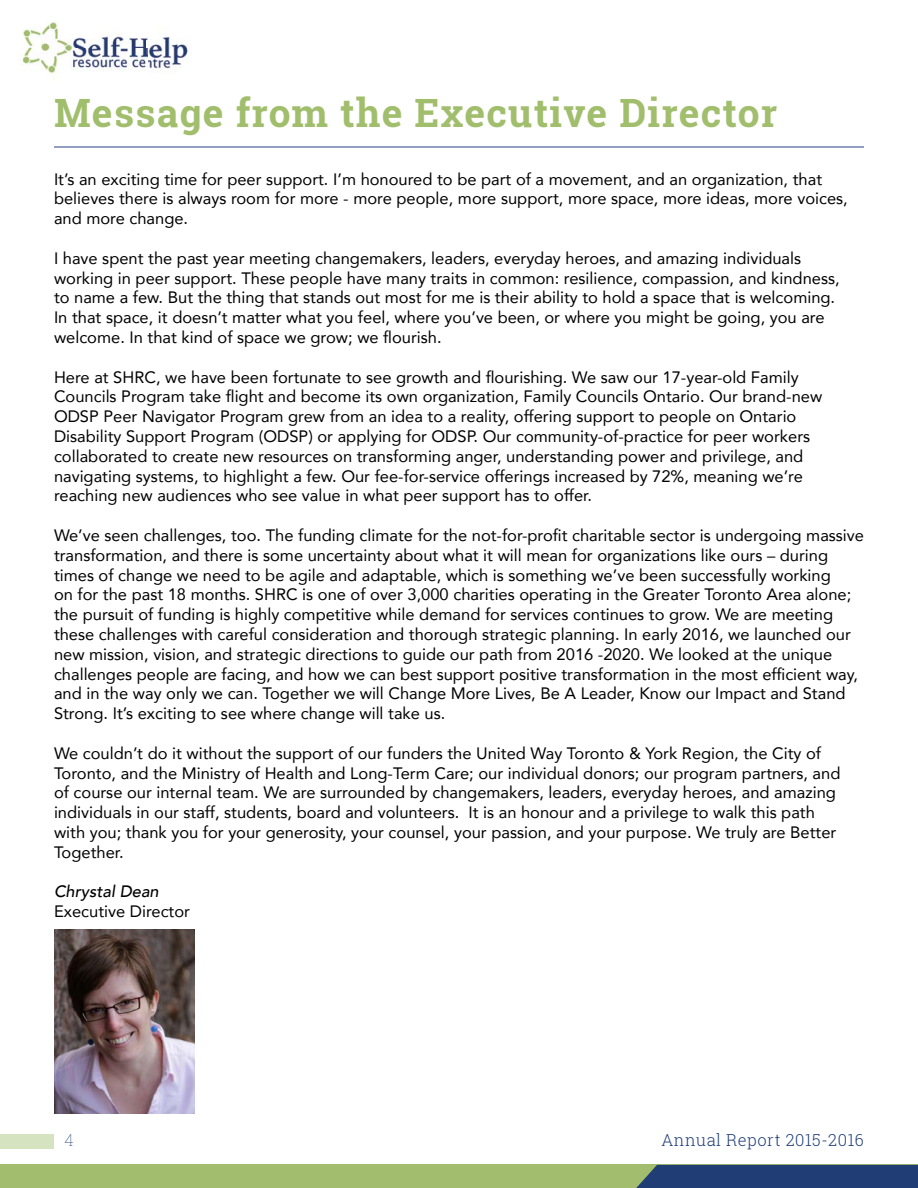
<style>
.page{position:relative;width:918px;height:1188px;background:#fff}
.page>*{position:absolute;margin:0;border:0;box-sizing:border-box;transform-origin:0 0}
.t1{font:700 39px "Roboto Slab";letter-spacing:.03em;color:#a1be6d}
.t2{font:16.5px/19.8px "Avenir";color:#000}
.t3{font:300 16.5px "Roboto Slab";letter-spacing:.03em;color:#1e3d77}
.t4{font:italic 500 16.5px "Avenir";color:#000}
.t5{font:100 16.5px "Roboto Slab";color:#1e3d77}
</style>
<div class="page">
<div style="left:0;top:1165px;width:918px;height:23px;background:#a1bd6d"></div>
<div style="left:0;top:1134px;width:53px;height:15px;background:#d6e3c0"></div>
<div style="left:636px;top:1165px;width:282px;height:23px;background:#203d76"></div>
<img style="left:22px;top:22px;width:166px;height:52px">
<img style="left:54px;top:929px;width:140px;height:185px">
<hr style="left:54px;top:147px;width:810px;height:1px;background:#25408f">
<h1 class="t1" style="left:54px;top:86px;width:725px">Message from the Executive Director</h1>
<p class="t2" style="left:54px;top:168px;width:795px">It’s an exciting time for peer support. I’m honoured to be part of a movement, and an organization, that believes there is always room for more - more people, more support, more space, more ideas, more voices, and more change.</p>
<p class="t2" style="left:54px;top:248px;width:787px">I have spent the past year meeting changemakers, leaders, everyday heroes, and amazing individuals working in peer support. These people have many traits in common: resilience, compassion, and kindness, to name a few. But the thing that stands out most for me is their ability to hold a space that is welcoming.<br>In that space, it doesn’t matter what you feel, where you’ve been, or where you might be going, you are welcome. In that kind of space we grow; we flourish.</p>
<p class="t2" style="left:54px;top:366px;width:770px">Here at SHRC, we have been fortunate to see growth and flourishing. We saw our 17-year-old Family Councils Program take flight and become its own organization, Family Councils Ontario. Our brand-new ODSP Peer Navigator Program grew from an idea to a reality, offering support to people on Ontario Disability Support Program (ODSP) or applying for ODSP. Our community-of-practice for peer workers collaborated to create new resources on transforming anger, understanding power and privilege, and navigating systems, to highlight a few. Our fee-for-service offerings increased by 72%, meaning we’re reaching new audiences who see value in what peer support has to offer.</p>
<p class="t2" style="left:54px;top:525px;width:812px">We’ve seen challenges, too. The funding climate for the not-for-profit charitable sector is undergoing massive transformation, and there is some uncertainty about what it will mean for organizations like ours – during times of change we need to be agile and adaptable, which is something we’ve been successfully working<br>on for the past 18 months. SHRC is one of over 3,000 charities operating in the Greater Toronto Area alone; the pursuit of funding is highly competitive while demand for services continues to grow. We are meeting these challenges with careful consideration and thorough strategic planning. In early 2016, we launched our new mission, vision, and strategic directions to guide our path from 2016 -2020. We looked at the unique challenges people are facing, and how we can best support positive transformation in the most efficient way, and in the way only we can. Together we will Change More Lives, Be A Leader, Know our Impact and Stand Strong. It’s exciting to see where change will take us.</p>
<p class="t2" style="left:54px;top:743px;width:788px">We couldn’t do it without the support of our funders the United Way Toronto &amp; York Region, the City of Toronto, and the Ministry of Health and Long-Term Care; our individual donors; our program partners, and of course our internal team. We are surrounded by changemakers, leaders, everyday heroes, and amazing individuals in our staff, students, board and volunteers. It is an honour and a privilege to walk this path with you; thank you for your generosity, your counsel, your passion, and your purpose. We truly are Better Together.</p>
<p class="t4" style="left:54px;top:882px;width:106px">Chrystal Dean</p>
<p class="t2" style="left:54px;top:901px;width:138px">Executive Director</p>
<p class="t5" style="left:65px;top:1129px;width:11px">4</p>
<p class="t3" style="left:661px;top:1129px;width:204px">Annual Report 2015-2016</p>
</div>
